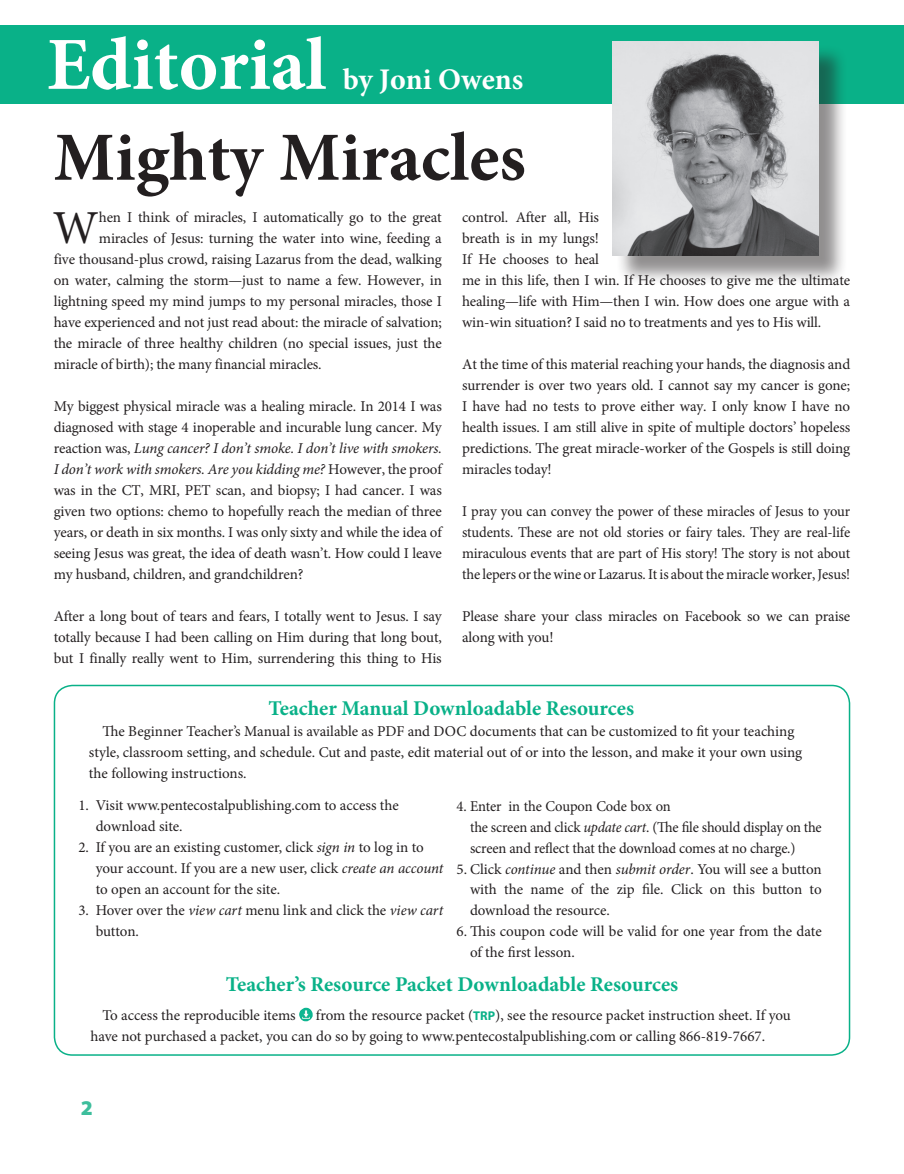
<style>
.page{position:relative;width:904px;height:1174px;background:#fff}
.page>*{position:absolute;margin:0;border:0;box-sizing:border-box;transform-origin:0 0}
.t1{font:700 75px "Minion Pro";color:#fff}
.t2{font:700 69px "Minion Pro";color:#231f20}
.t3{font:47.25px "Minion Pro";color:#231f20}
.t4{font:700 30px "Minion Pro";color:#fff}
.t5{font:700 21px "Minion Pro";color:#09b188}
.t6{font:900 21px "Myriad Pro";color:#3dbe9c}
.t7{font:15px/21px "Minion Pro";letter-spacing:-.01em;color:#231f20}
.s1{font-style:italic}
.s2{font-family:"Myriad Pro Bold SC850";font-size:12.75px;color:#09b188}
</style>
<div class="page">
<div style="left:0;top:25px;width:904px;height:79px;background:#09b188"></div>
<img style="left:299px;top:1008px;width:14px;height:13px">
<div style="left:54px;top:685px;width:796px;height:371px;border:2px solid #09b188;border-radius:18px"></div>
<div style="left:616px;top:44px;width:232px;height:241px;background:#231f20;opacity:.5"></div>
<img style="left:612px;top:41px;width:206px;height:214px">
<h1 class="t1" style="left:47px;top:12px;width:281px">Editorial</h1>
<h3 class="t4" style="left:343px;top:58px;width:182px">by Joni Owens</h3>
<h2 class="t2" style="left:54px;top:109px;width:474px">Mighty Miracles</h2>
<h3 class="t3" style="left:53px;top:196px;width:47px">W</h3>
<p class="t7" style="left:99px;top:206px;width:344px">hen I think of miracles, I automatically go to the great</p>
<p class="t7" style="left:462px;top:206px;width:390px">control. After all, His<br>breath is in my lungs!<br>If He chooses to heal<br>me in this life, then I win. If He chooses to give me the ultimate healing—life with Him—then I win. How does one argue with a win-win situation? I said no to treatments and yes to His will.</p>
<p class="t7" style="left:462px;top:353px;width:390px;text-align:justify">At the time of this material reaching your hands, the diagnosis and surrender is over two years old. I cannot say my cancer is gone; I have had no tests to prove either way. I only know I have no health issues. I am still alive in spite of multiple doctors’ hopeless predictions. The great miracle-worker of the Gospels is still doing miracles today!</p>
<p class="t7" style="left:462px;top:500px;width:390px;text-align:justify">I pray you can convey the power of these miracles of Jesus to your students. These are not old stories or fairy tales. They are real-life miraculous events that are part of His story! The story is not about the lepers or the wine or Lazarus. It is about the miracle worker, Jesus!</p>
<p class="t7" style="left:462px;top:605px;width:390px">Please share your class miracles on Facebook so we can praise along with you!</p>
<p class="t7" style="left:99px;top:227px;width:344px">miracles of Jesus: turning the water into wine, feeding a</p>
<p class="t7" style="left:54px;top:248px;width:390px">five thousand-plus crowd, raising Lazarus from the dead, walking</p>
<p class="t7" style="left:54px;top:269px;width:390px">on water, calming the storm—just to name a few. However, in</p>
<p class="t7" style="left:54px;top:290px;width:390px">lightning speed my mind jumps to my personal miracles, those I</p>
<p class="t7" style="left:54px;top:311px;width:390px">have experienced and not just read about: the miracle of salvation;</p>
<p class="t7" style="left:54px;top:332px;width:390px">the miracle of three healthy children (no special issues, just the</p>
<p class="t7" style="left:54px;top:353px;width:268px">miracle of birth); the many financial miracles.</p>
<p class="t7" style="left:54px;top:395px;width:391px;text-align:justify">My biggest physical miracle was a healing miracle. In 2014 I was diagnosed with stage 4 inoperable and incurable lung cancer. My reaction was, <span class="s1">Lung cancer? I don’t smoke. I don’t live with smokers.<br>I don’t work with smokers. Are you kidding me?</span> However, the proof was in the CT, MRI, PET scan, and biopsy; I had cancer. I was given two options: chemo to hopefully reach the median of three years, or death in six months. I was only sixty and while the idea of seeing Jesus was great, the idea of death wasn’t. How could I leave my husband, children, and grandchildren?</p>
<p class="t7" style="left:54px;top:605px;width:390px;text-align:justify">After a long bout of tears and fears, I totally went to Jesus. I say totally because I had been calling on Him during that long bout, but I finally really went to Him, surrendering this thing to His</p>
<h3 class="t5" style="left:268px;top:693px;width:367px">Teacher Manual Downloadable Resources</h3>
<p class="t7" style="left:89px;top:721px;width:715px;text-indent:14px">The Beginner Teacher’s Manual is available as PDF and DOC documents that can be customized to fit your teaching style, classroom setting, and schedule. Cut and paste, edit material out of or into the lesson, and make it your own using the following instructions.</p>
<p class="t7" style="left:96px;top:794px;width:305px;text-indent:-17px">1. Visit www.pentecostalpublishing.com to access the download site.</p>
<p class="t7" style="left:96px;top:836px;width:349px;text-indent:-17px">2. If you are an existing customer, click <span class="s1">sign in</span> to log in to your account. If you are a new user, click <span class="s1">create an account </span>to open an account for the site.</p>
<p class="t7" style="left:96px;top:899px;width:349px;text-indent:-17px">3. Hover over the <span class="s1">view cart</span> menu link and click the <span class="s1">view cart </span>button.</p>
<p class="t7" style="left:456px;top:795px;width:216px">4 . Enter in the Coupon Code box on</p>
<p class="t7" style="left:470px;top:816px;width:353px">the screen and click <span class="s1">update cart</span> . (The file should display on the</p>
<p class="t7" style="left:470px;top:837px;width:327px">screen and reflect that the download comes at no charge .)</p>
<p class="t7" style="left:456px;top:858px;width:367px">5 . Click <span class="s1">continue</span> and then <span class="s1">submit order</span> . You will see a button</p>
<p class="t7" style="left:470px;top:878px;width:353px">with the name of the zip file. Click on this button to</p>
<p class="t7" style="left:470px;top:899px;width:140px">download the resource.</p>
<p class="t7" style="left:470px;top:920px;width:353px;text-indent:-14px">6. This coupon code will be valid for one year from the date of the first lesson.</p>
<h3 class="t5" style="left:226px;top:970px;width:454px">Teacher’s Resource Packet Downloadable Resources</h3>
<p class="t7" style="left:102px;top:1004px;width:195px">To access the reproducible items</p>
<p class="t7" style="left:90px;top:1004px;width:702px;text-indent:225px">from the resource packet (<span class="s2">trp</span>), see the resource packet instruction sheet. If you have not purchased a packet, you can do so by going to www.pentecostalpublishing.com or calling 866-819-7667.</p>
<h3 class="t6" style="left:81px;top:1093px;width:14px">2</h3>
</div>
